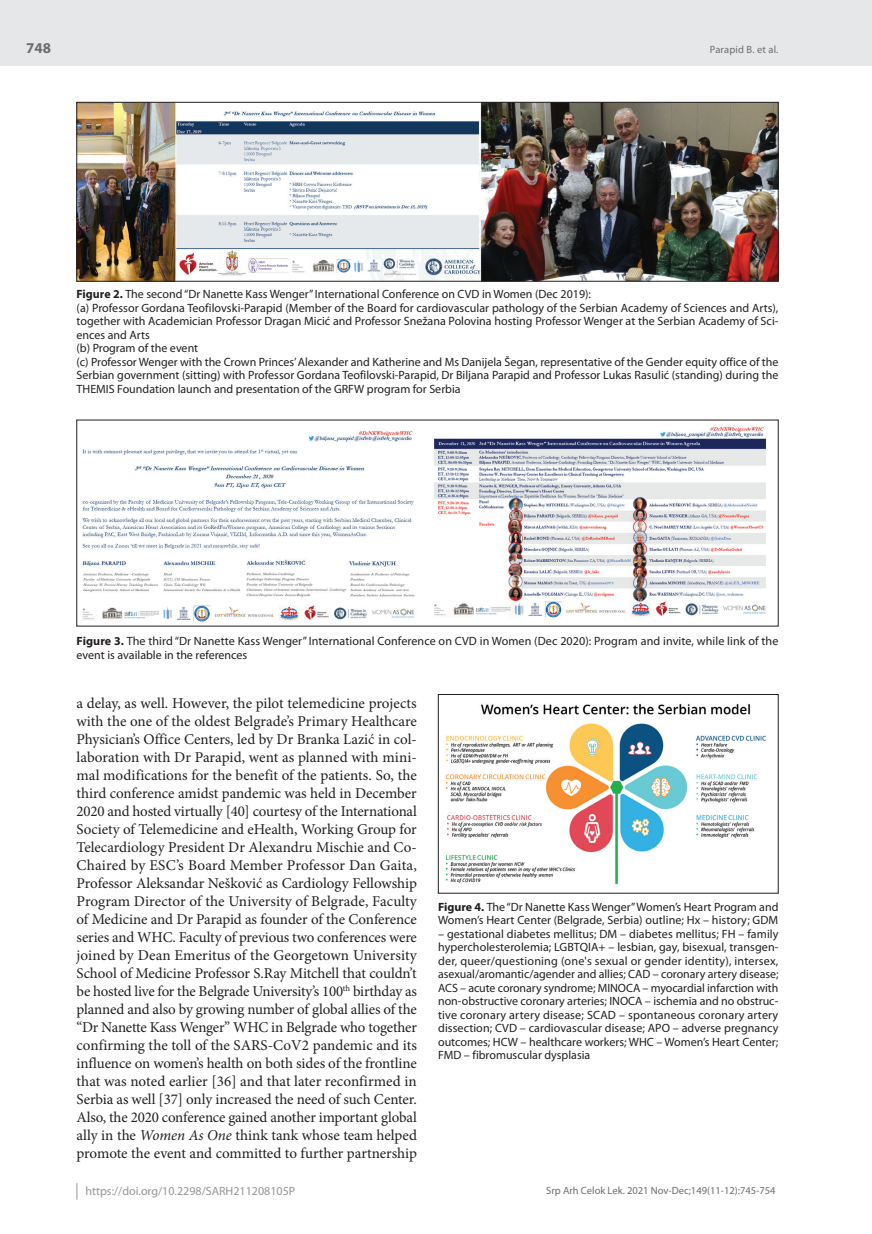
<style>
.page{position:relative;width:872px;height:1234px;background:#fff}
.page>*{position:absolute;margin:0;border:0;box-sizing:border-box;transform-origin:0 0}
.t1{font:15px/18px "Minion Pro";letter-spacing:-.005em;color:#231f20;text-align:justify}
.t2{font:700 15px "Myriad Pro";color:#6c6d70}
.t3{font:12px/13.5px "Myriad Pro";color:#231f20}
.t4{font:12px "Myriad Pro";color:#939598}
.t5{font:10.5px "Myriad Pro";color:#6c6d70}
.s1{font-weight:700}
.s2{font-style:italic}
</style>
<div class="page">
<div style="left:0;top:0;width:872px;height:66px;background:#e6e7e9"></div>
<svg style="left:77px;top:1183px;width:1px;height:16px"></svg>
<img style="left:79px;top:104px;width:697px;height:175px">
<div style="left:77px;top:102px;width:701px;height:179px;border:1px solid #231f20"></div>
<img style="left:82px;top:427px;width:684px;height:195px">
<img style="left:445px;top:703px;width:321px;height:182px">
<div style="left:438px;top:694px;width:340px;height:199px;border:1px solid #231f20"></div>
<p class="t2" style="left:26px;top:38px;width:26px">748</p>
<p class="t5" style="left:710px;top:43px;width:70px">Parapid B. et al.</p>
<p class="t3" style="left:77px;top:287px;width:703px"><span class="s1">Figure 2.</span> The second “Dr Nanette Kass Wenger” International Conference on CVD in Women (Dec 2019):<br>(a) Professor Gordana Teofilovski-Parapid (Member of the Board for cardiovascular pathology of the Serbian Academy of Sciences and Arts), together with Academician Professor Dragan Micić and Professor Snežana Polovina hosting Professor Wenger at the Serbian Academy of Sci&shy;ences and Arts<br>(b) Program of the event<br>(c) Professor Wenger with the Crown Princes’ Alexander and Katherine and Ms Danijela Šegan, representative of the Gender equity office of the Serbian government (sitting) with Professor Gordana Teofilovski-Parapid, Dr Biljana Parapid and Professor Lukas Rasulić (standing) during the THEMIS Foundation launch and presentation of the GRFW program for Serbia</p>
<p class="t3" style="left:77px;top:634px;width:703px"><span class="s1">Figure 3.</span> The third “Dr Nanette Kass Wenger” International Conference on CVD in Women (Dec 2020): Program and invite, while link of the event is available in the references</p>
<p class="t1" style="left:77px;top:694px;width:342px">a delay, as well. However, the pilot telemedicine projects with the one of the oldest Belgrade’s Primary Healthcare Physician’s Office Centers, led by Dr Branka Lazić in col&shy;laboration with Dr Parapid, went as planned with mini&shy;mal modifications for the benefit of the patients. So, the third conference amidst pandemic was held in December 2020 and hosted virtually [40] courtesy of the International Society of Telemedicine and eHealth, Working Group for Telecardiology President Dr Alexandru Mischie and Co-Chaired by ESC’s Board Member Professor Dan Gaita, Professor Aleksandar Nešković as Cardiology Fellowship Program Director of the University of Belgrade, Faculty of Medicine and Dr Parapid as founder of the Conference series and WHC. Faculty of previous two conferences were joined by Dean Emeritus of the Georgetown University School of Medicine Professor S.Ray Mitchell that couldn’t be hosted live for the Belgrade University’s 100<sup>th</sup> birthday as planned and also by growing number of global allies of the “Dr Nanette Kass Wenger” WHC in Belgrade who together confirming the toll of the SARS-CoV2 pandemic and its influence on women’s health on both sides of the frontline that was noted earlier [36] and that later reconfirmed in Serbia as well [37] only increased the need of such Center.<br>Also, the 2020 conference gained another important global ally in the <span class="s2">Women As One</span> think tank whose team helped promote the event and committed to further partnership</p>
<p class="t4" style="left:86px;top:1183px;width:211px">https://doi.org/10.2298/SARH211208105P</p>
<p class="t3" style="left:438px;top:899px;width:342px"><span class="s1">Figure 4.</span> The “Dr Nanette Kass Wenger” Women’s Heart Program and<br>Women’s Heart Center (Belgrade, Serbia) outline; Hx – history; GDM</p>
<p class="t3" style="left:438px;top:926px;width:342px;text-align:justify">– gestational diabetes mellitus; DM – diabetes mellitus; FH – family hypercholesterolemia; LGBTQIA+ – lesbian, gay, bisexual, transgen&shy;der, queer/questioning (one's sexual or gender identity), intersex, asexual/aromantic/agender and allies; CAD – coronary artery disease; ACS – acute coronary syndrome; MINOCA – myocardial infarction with non-obstructive coronary arteries; INOCA – ischemia and no obstruc&shy;tive coronary artery disease; SCAD – spontaneous coronary artery dissection; CVD – cardiovascular disease; APO – adverse pregnancy outcomes; HCW – healthcare workers; WHC – Women’s Heart Center; FMD – fibromuscular dysplasia</p>
<p class="t5" style="left:546px;top:1184px;width:231px">Srp Arh Celok Lek. 2021 Nov-Dec;149(11-12):745-754</p>
</div>
